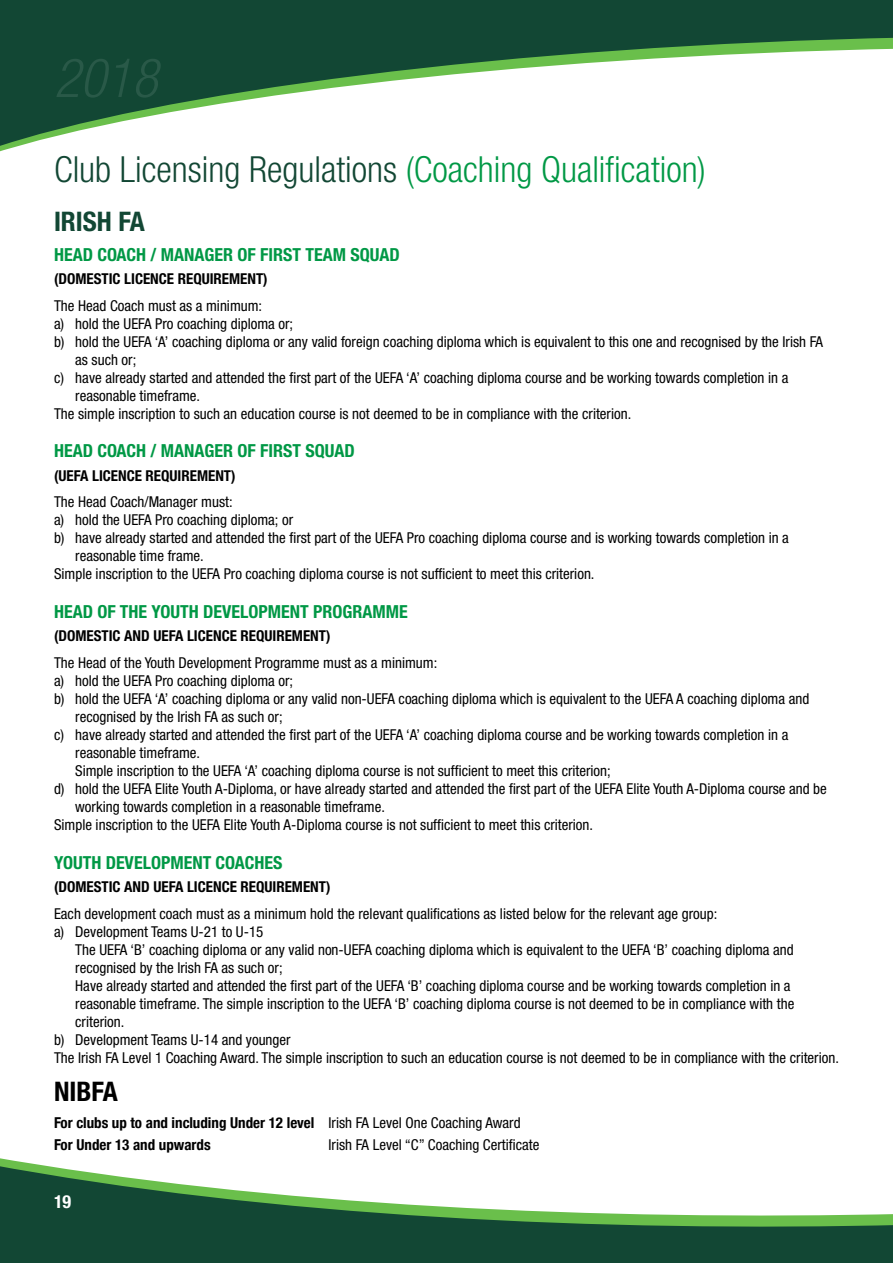
<style>
.page{position:relative;width:893px;height:1263px;background:#fff}
.page>*{position:absolute;margin:0;border:0;box-sizing:border-box;transform-origin:0 0}
.t1{font:italic 300 condensed 54px "Helvetica Neue";color:#295948}
.t2{font:300 condensed 36px "Helvetica Neue";color:#124734}
.t3{font:700 condensed 27px "Helvetica Neue";color:#124734}
.t4{font:700 condensed 27px "Helvetica Neue";color:#000}
.t5{font:700 condensed 18px "Helvetica Neue";color:#009845}
.t6{font:700 condensed 18px "Helvetica Neue";color:#fff}
.t7{font:condensed 15px/18px "Helvetica Neue";color:#000}
.t8{font:700 condensed 15px "Helvetica Neue";color:#000}
.t9{font:700 condensed 15px/22.2px "Helvetica Neue";color:#000}
.s1{color:#009845}
.s2{font-weight:400}
</style>
<div class="page">
<svg style="left:0;top:1164px;width:893px;height:99px;fill:#124734"></svg>
<svg style="left:0;top:0;width:893px;height:150px"></svg>
<h1 class="t1" style="left:54px;top:47px;width:105px">2018</h1>
<h2 class="t2" style="left:54px;top:149px;width:653px">Club Licensing Regulations <span class="s1">(Coaching Qualification)</span></h2>
<h3 class="t3" style="left:54px;top:205px;width:92px">IRISH FA</h3>
<p class="t5" style="left:54px;top:243px;width:347px">HEAD COACH / MANAGER OF FIRST TEAM SQUAD</p>
<p class="t8" style="left:54px;top:270px;width:215px">(DOMESTIC LICENCE REQUIREMENT)</p>
<p class="t7" style="left:54px;top:296px;width:210px">The Head Coach must as a minimum:</p>
<p class="t7" style="left:54px;top:314px;width:241px">a) hold the UEFA Pro coaching diploma or;</p>
<p class="t7" style="left:54px;top:332px;width:770px">b) hold the UEFA ‘A’ coaching diploma or any valid foreign coaching diploma which is equivalent to this one and recognised by the Irish FA</p>
<p class="t7" style="left:75px;top:350px;width:63px">as such or;</p>
<p class="t7" style="left:54px;top:368px;width:736px">c) have already started and attended the first part of the UEFA ‘A’ coaching diploma course and be working towards completion in a</p>
<p class="t7" style="left:75px;top:386px;width:126px">reasonable timeframe.</p>
<p class="t7" style="left:54px;top:404px;width:579px">The simple inscription to such an education course is not deemed to be in compliance with the criterion.</p>
<p class="t5" style="left:54px;top:440px;width:302px">HEAD COACH / MANAGER OF FIRST SQUAD</p>
<p class="t8" style="left:54px;top:466px;width:183px">(UEFA LICENCE REQUIREMENT)</p>
<p class="t7" style="left:54px;top:493px;width:180px">The Head Coach/Manager must:</p>
<p class="t7" style="left:54px;top:511px;width:241px">a) hold the UEFA Pro coaching diploma; or</p>
<p class="t7" style="left:54px;top:529px;width:736px">b) have already started and attended the first part of the UEFA Pro coaching diploma course and is working towards completion in a</p>
<p class="t7" style="left:75px;top:547px;width:130px">reasonable time frame.</p>
<p class="t7" style="left:54px;top:565px;width:542px">Simple inscription to the UEFA Pro coaching diploma course is not sufficient to meet this criterion.</p>
<p class="t5" style="left:54px;top:601px;width:355px">HEAD OF THE YOUTH DEVELOPMENT PROGRAMME</p>
<p class="t8" style="left:54px;top:627px;width:278px">(DOMESTIC AND UEFA LICENCE REQUIREMENT)</p>
<p class="t7" style="left:54px;top:653px;width:385px">The Head of the Youth Development Programme must as a minimum:</p>
<p class="t7" style="left:54px;top:671px;width:241px">a) hold the UEFA Pro coaching diploma or;</p>
<p class="t7" style="left:54px;top:689px;width:757px">b) hold the UEFA ‘A’ coaching diploma or any valid non-UEFA coaching diploma which is equivalent to the UEFA A coaching diploma and</p>
<p class="t7" style="left:75px;top:707px;width:209px">recognised by the Irish FA as such or;</p>
<p class="t7" style="left:54px;top:725px;width:736px">c) have already started and attended the first part of the UEFA ‘A’ coaching diploma course and be working towards completion in a</p>
<p class="t7" style="left:75px;top:743px;width:126px">reasonable timeframe.</p>
<p class="t7" style="left:75px;top:761px;width:537px">Simple inscription to the UEFA ‘A’ coaching diploma course is not sufficient to meet this criterion;</p>
<p class="t7" style="left:54px;top:779px;width:774px">d) hold the UEFA Elite Youth A-Diploma, or have already started and attended the first part of the UEFA Elite Youth A-Diploma course and be</p>
<p class="t7" style="left:75px;top:797px;width:311px">working towards completion in a reasonable timeframe.</p>
<p class="t7" style="left:54px;top:815px;width:541px">Simple inscription to the UEFA Elite Youth A-Diploma course is not sufficient to meet this criterion.</p>
<p class="t5" style="left:54px;top:851px;width:230px">YOUTH DEVELOPMENT COACHES</p>
<p class="t8" style="left:54px;top:878px;width:278px">(DOMESTIC AND UEFA LICENCE REQUIREMENT)</p>
<p class="t7" style="left:54px;top:904px;width:665px">Each development coach must as a minimum hold the relevant qualifications as listed below for the relevant age group: a) Development Teams U-21 to U-15</p>
<p class="t7" style="left:75px;top:940px;width:720px">The UEFA ‘B’ coaching diploma or any valid non-UEFA coaching diploma which is equivalent to the UEFA ‘B’ coaching diploma and</p>
<p class="t7" style="left:75px;top:958px;width:209px">recognised by the Irish FA as such or;</p>
<p class="t7" style="left:75px;top:976px;width:717px">Have already started and attended the first part of the UEFA ‘B’ coaching diploma course and be working towards completion in a</p>
<p class="t7" style="left:75px;top:994px;width:721px">reasonable timeframe. The simple inscription to the UEFA ‘B’ coaching diploma course is not deemed to be in compliance with the</p>
<p class="t7" style="left:75px;top:1012px;width:51px">criterion.</p>
<p class="t7" style="left:54px;top:1030px;width:238px">b) Development Teams U-14 and younger</p>
<p class="t7" style="left:54px;top:1048px;width:786px">The Irish FA Level 1 Coaching Award. The simple inscription to such an education course is not deemed to be in compliance with the criterion.</p>
<h3 class="t4" style="left:54px;top:1075px;width:65px">NIBFA</h3>
<p class="t9" style="left:54px;top:1110px;width:468px">For clubs up to and including Under 12 level <span class="s2">Irish FA Level One Coaching Award<br></span>For Under 13 and upwards</p>
<p class="t7" style="left:328px;top:1135px;width:212px">Irish FA Level “C” Coaching Certificate</p>
<p class="t6" style="left:54px;top:1191px;width:19px">19</p>
</div>
